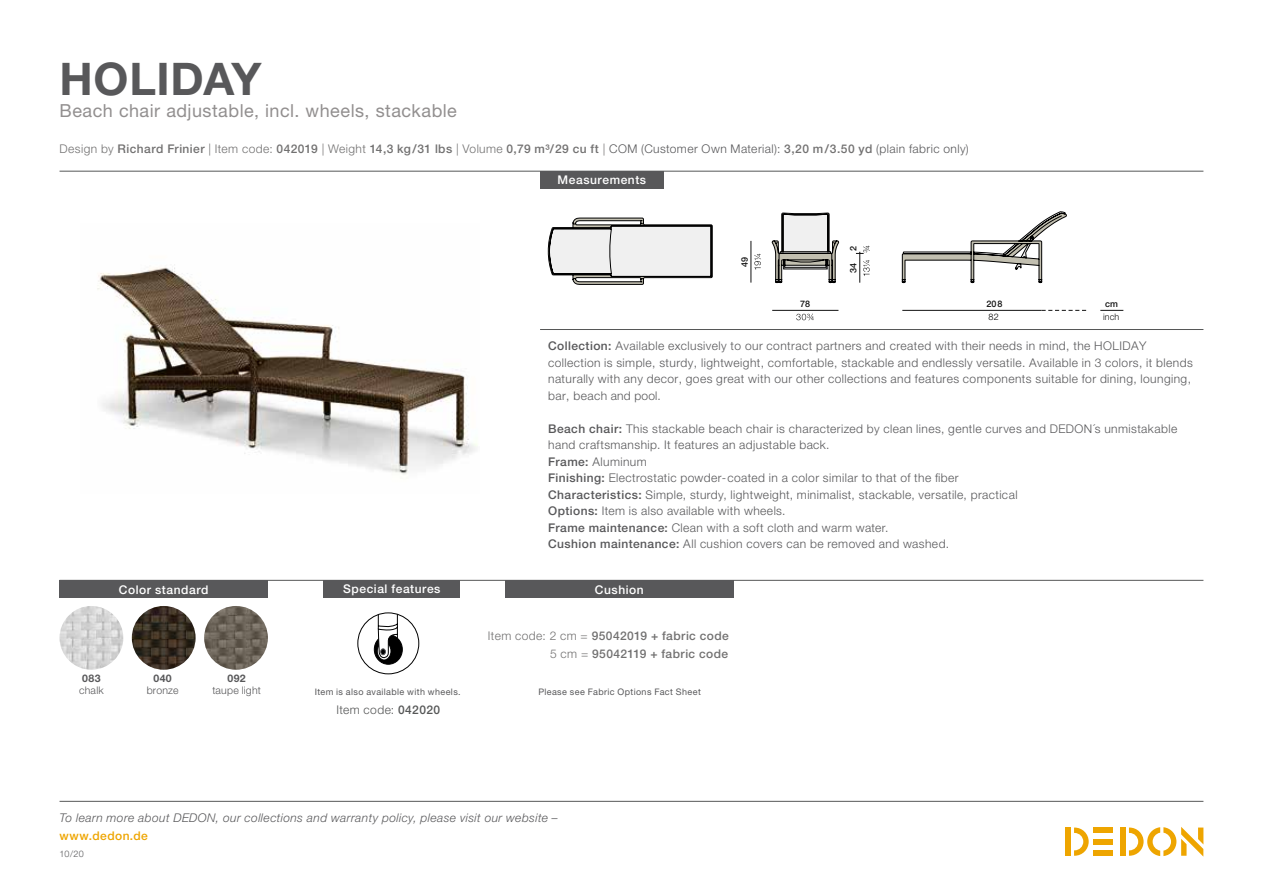
<style>
.page{position:relative;width:1263px;height:893px;background:#fff}
.page>*{position:absolute;margin:0;border:0;box-sizing:border-box;transform-origin:0 0}
.t1{font:700 45px "Helvetica Neue LT";letter-spacing:.01em;color:#58585a}
.t2{font:18px "Helvetica Neue LT";letter-spacing:.025em;color:#928f8f}
.t3{font:300 12px/16.5px "Helvetica Neue LT";letter-spacing:.035em;color:#58585a}
.t4{font:500 12px/18px "Helvetica Neue LT";letter-spacing:.035em;color:#727171;text-align:right}
.t5{font:italic 300 12px "Helvetica Neue LT";letter-spacing:.035em;color:#58585a}
.t6{font:500 12px "Helvetica Neue LT";letter-spacing:.045em;color:#fff}
.t7{font:300 12px "Helvetica Neue LT";letter-spacing:.035em;color:#565757}
.t8{font:500 12px "Helvetica Neue LT";letter-spacing:.035em;color:#eea500}
.t9{font:300 10.5px "Helvetica Neue LT";letter-spacing:.02em;color:#58585a}
.t10{font:700 10.5px "Helvetica Neue LT";letter-spacing:.04em;color:#58585a}
.t11{font:9px "Helvetica Neue LT";letter-spacing:.04em;color:#58585a}
.t12{font:500 9px "Helvetica Neue LT";color:#121212}
.t13{font:300 9px "Helvetica Neue LT";color:#58585a}
.t14{font:300 9px "Helvetica Neue LT";color:#121212}
.t15{font:300 9px "Helvetica Neue LT";color:#000}
.s1{font-weight:300}
.s2{font-weight:300;color:#58585a}
.s3{font-weight:500}
</style>
<div class="page">
<div style="left:1120px;top:827px;width:5px;height:29px;background:#eea500"></div>
<div style="left:1094px;top:827px;width:19px;height:6px;background:#eea500"></div>
<div style="left:1094px;top:850px;width:19px;height:6px;background:#eea500"></div>
<div style="left:1094px;top:839px;width:19px;height:5px;background:#eea500"></div>
<svg style="left:1074px;top:827px;width:15px;height:29px"></svg>
<div style="left:1065px;top:827px;width:6px;height:29px;background:#eea500"></div>
<svg style="left:1129px;top:827px;width:74px;height:29px"></svg>
<hr style="left:60px;top:801px;width:1143px;height:1px;background:#565757">
<hr style="left:60px;top:580px;width:1143px;height:1px;background:#565757">
<hr style="left:60px;top:171px;width:1143px;height:1px;background:#565757">
<hr style="left:540px;top:329px;width:663px;height:1px;background:#565757">
<div style="left:540px;top:171px;width:124px;height:17px;background:#58585a"></div>
<img style="left:97px;top:264px;width:381px;height:211px">
<svg style="left:1100px;top:310px;width:23px;height:1px"></svg>
<svg style="left:863px;top:260px;width:7px;height:16px"></svg>
<hr style="left:859px;top:253px;width:1px;height:30px;background:#121212">
<svg style="left:856px;top:246px;width:14px;height:8px"></svg>
<svg style="left:754px;top:254px;width:7px;height:16px"></svg>
<hr style="left:751px;top:241px;width:1px;height:42px;background:#121212">
<svg style="left:796px;top:314px;width:18px;height:6px"></svg>
<hr style="left:772px;top:310px;width:66px;height:1px;background:#121212">
<hr style="left:902px;top:310px;width:139px;height:1px;background:#121212">
<svg style="left:1041px;top:310px;width:45px;height:1px"></svg>
<svg style="left:902px;top:211px;width:165px;height:72px"></svg>
<svg style="left:772px;top:213px;width:67px;height:70px"></svg>
<svg style="left:547px;top:218px;width:165px;height:67px"></svg>
<div style="left:358px;top:613px;width:61px;height:61px;border:1px solid #000;border-radius:50%"></div>
<div style="left:374px;top:635px;width:28px;height:29px;background:#000;border-radius:50%"></div>
<div style="left:374px;top:635px;width:28px;height:29px;border:1px solid #000;border-radius:50%"></div>
<div style="left:377px;top:642px;width:14px;height:18px;border:1px solid #000;border-radius:50%"></div>
<svg style="left:378px;top:614px;width:20px;height:44px"></svg>
<div style="left:324px;top:580px;width:136px;height:17px;background:#58585a"></div>
<div style="left:505px;top:581px;width:228px;height:17px;background:#58585a"></div>
<div style="left:60px;top:580px;width:208px;height:18px;background:#58585a"></div>
<img style="left:60px;top:606px;width:63px;height:64px;border-radius:32px">
<img style="left:132px;top:606px;width:64px;height:64px;border-radius:32px">
<img style="left:204px;top:606px;width:64px;height:64px;border-radius:32px">
<h1 class="t1" style="left:60px;top:51px;width:203px">HOLIDAY</h1>
<h2 class="t2" style="left:60px;top:100px;width:399px">Beach chair adjustable, incl. wheels, stackable</h2>
<p class="t4" style="left:60px;top:140px;width:911px"><span class="s1">Design by</span> Richard Frinier <span class="s1">| Item code:</span> 042019 <span class="s1">| Weight</span> 14,3 kg/31 lbs <span class="s1">| Volume</span> 0,79 m³/29 cu ft <span class="s1">|</span> <span class="s2">COM (Customer Own Material):</span> 3,20 m/3.50 yd <span class="s2">(plain fabric only)</span></p>
<p class="t6" style="left:558px;top:173px;width:90px">Measurements</p>
<p class="t12" style="left:739px;top:267px;width:12px;rotate:-90deg">49</p>
<p class="t12" style="left:800px;top:299px;width:12px">78</p>
<p class="t12" style="left:848px;top:251px;width:7px;rotate:-90deg">2</p>
<p class="t12" style="left:848px;top:273px;width:12px;rotate:-90deg">34</p>
<p class="t12" style="left:986px;top:299px;width:17px">208</p>
<p class="t15" style="left:988px;top:312px;width:12px">82</p>
<p class="t12" style="left:1105px;top:299px;width:14px">cm</p>
<p class="t14" style="left:1103px;top:311px;width:18px">inch</p>
<p class="t6" style="left:119px;top:582px;width:91px">Color standard</p>
<p class="t10" style="left:82px;top:672px;width:20px">083</p>
<p class="t9" style="left:79px;top:684px;width:26px">chalk</p>
<p class="t10" style="left:153px;top:672px;width:20px">040</p>
<p class="t9" style="left:147px;top:684px;width:33px">bronze</p>
<p class="t10" style="left:227px;top:672px;width:20px">092</p>
<p class="t9" style="left:212px;top:684px;width:50px">taupe light</p>
<p class="t6" style="left:343px;top:582px;width:99px">Special features</p>
<p class="t11" style="left:315px;top:686px;width:148px">Item is also available with wheels.</p>
<p class="t7" style="left:336px;top:703px;width:105px">Item code: <span class="s3">042020</span></p>
<p class="t3" style="left:548px;top:337px;width:646px"><span class="s3">Collection:</span> Available exclusively to our contract partners and created with their needs in mind, the HOLIDAY collection is simple, sturdy, lightweight, comfortable, stackable and endlessly versatile. Available in 3 colors, it blends naturally with any decor, goes great with our other collections and features components suitable for dining, lounging, bar, beach and pool.</p>
<p class="t3" style="left:548px;top:420px;width:631px"><span class="s3">Beach chair:</span> This stackable beach chair is characterized by clean lines, gentle curves and DEDON´s unmistakable hand craftsmanship. It features an adjustable back.<br><span class="s3">Frame:</span> Aluminum<br><span class="s3">Finishing:</span> Electrostatic powder-coated in a color similar to that of the fiber<br><span class="s3">Characteristics:</span> Simple, sturdy, lightweight, minimalist, stackable, versatile, practical<br><span class="s3">Options:</span> Item is also available with wheels.<br><span class="s3">Frame maintenance:</span> Clean with a soft cloth and warm water.<br><span class="s3">Cushion maintenance:</span> All cushion covers can be removed and washed.</p>
<p class="t6" style="left:595px;top:582px;width:50px">Cushion</p>
<p class="t4" style="left:488px;top:627px;width:242px"><span class="s1">Item code: 2 cm =</span> 95042019 + fabric code<br><span class="s1">5 cm =</span> 95042119 + fabric code</p>
<p class="t11" style="left:538px;top:686px;width:164px">Please see Fabric Options Fact Sheet</p>
<p class="t5" style="left:60px;top:811px;width:500px">To learn more about DEDON, our collections and warranty policy, please visit our website –</p>
<p class="t8" style="left:60px;top:829px;width:90px">www.dedon.de</p>
<p class="t13" style="left:60px;top:848px;width:26px">10/20</p>
</div>
